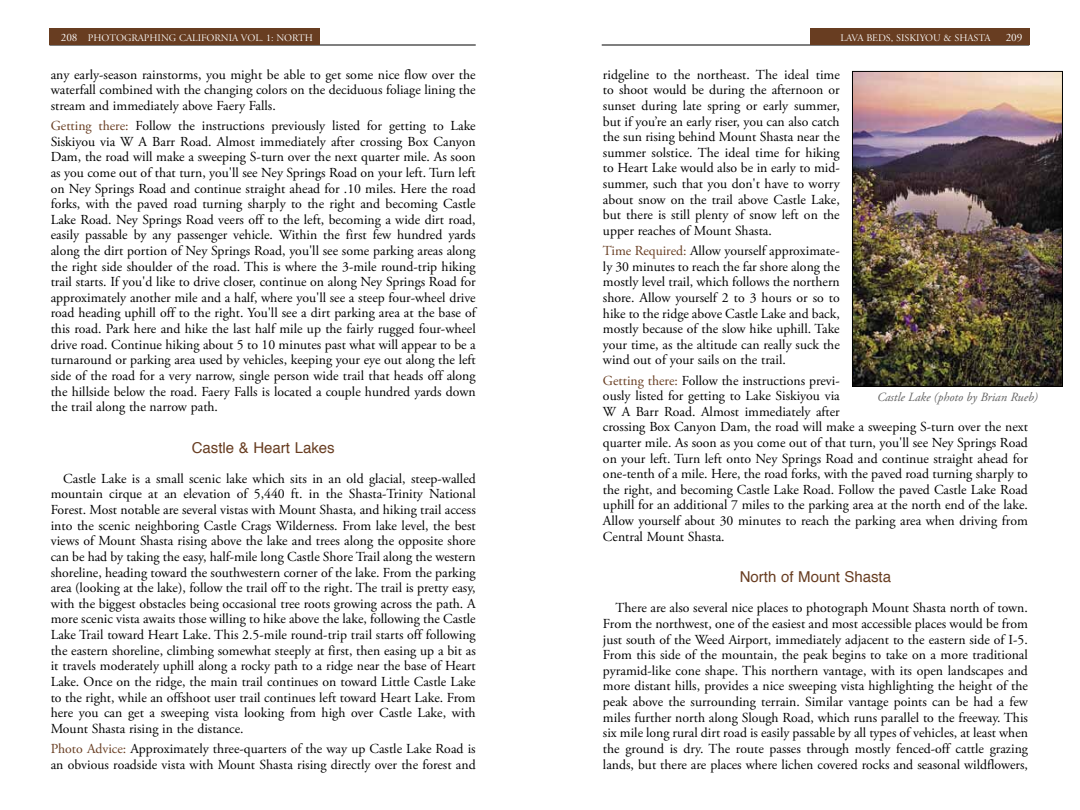
<style>
.page{position:relative;width:1080px;height:810px;background:#fff}
.page>*{position:absolute;margin:0;border:0;box-sizing:border-box;transform-origin:0 0}
.t1{font:15px "Helvetica";color:#683d21}
.t2{font:13.75px/15.6px "Adobe Garamond Pro";color:#000;text-align:justify}
.t3{font:italic 12.5px "Adobe Garamond Pro";color:#636363}
.t4{font:10px "Adobe Garamond Titling";color:#fff}
.s1{font-size:11.25px}
.s2{color:#683d21}
</style>
<div class="page">
<hr style="left:49px;top:45px;width:427px;height:1px;background:#000">
<hr style="left:602px;top:45px;width:427px;height:1px;background:#000">
<div style="left:810px;top:29px;width:219px;height:16px;background:#683d21"></div>
<div style="left:49px;top:29px;width:271px;height:16px;background:#683d21"></div>
<img style="left:854px;top:73px;width:207px;height:312px">
<div style="left:852px;top:71px;width:211px;height:316px;border:1px solid #000"></div>
<p class="t4" style="left:61px;top:32px;width:254px"><span class="s1">208</span> PHOTOGRAPHING CALIFORNIA VOL. 1: NORTH</p>
<p class="t4" style="left:841px;top:32px;width:184px">LAVA BEDS, SISKIYOU &amp; SHASTA <span class="s1">209</span></p>
<p class="t2" style="left:603px;top:67px;width:238px">ridgeline to the northeast. The ideal time to shoot would be during the afternoon or sunset during late spring or early summer, but if you’re an early riser, you can also catch the sun rising behind Mount Shasta near the summer solstice. The ideal time for hiking to Heart Lake would also be in early to mid&shy;summer, such that you don't have to worry about snow on the trail above Castle Lake, but there is still plenty of snow left on the upper reaches of Mount Shasta.</p>
<p class="t2" style="left:603px;top:243px;width:238px"><span class="s2">Time Required:</span> Allow yourself approximate&shy;ly 30 minutes to reach the far shore along the mostly level trail, which follows the northern shore. Allow yourself 2 to 3 hours or so to hike to the ridge above Castle Lake and back, mostly because of the slow hike uphill. Take your time, as the altitude can really suck the wind out of your sails on the trail.</p>
<p class="t2" style="left:603px;top:373px;width:427px;text-align:left"><span class="s2">Getting there:</span> Follow the instructions previ-<br>ously listed for getting to Lake Siskiyou via<br>W A Barr Road. Almost immediately after<br>crossing Box Canyon Dam, the road will make a sweeping S-turn over the next quarter mile. As soon as you come out of that turn, you'll see Ney Springs Road on your left. Turn left onto Ney Springs Road and continue straight ahead for one-tenth of a mile. Here, the road forks, with the paved road turning sharply to the right, and becoming Castle Lake Road. Follow the paved Castle Lake Road uphill for an additional 7 miles to the parking area at the north end of the lake.<br>Allow yourself about 30 minutes to reach the parking area when driving from Central Mount Shasta.</p>
<p class="t1" style="left:740px;top:566px;width:153px">North of Mount Shasta</p>
<p class="t2" style="left:603px;top:601px;width:427px;text-indent:13px">There are also several nice places to photograph Mount Shasta north of town.<br>From the northwest, one of the easiest and most accessible places would be from just south of the Weed Airport, immediately adjacent to the eastern side of I-5.<br>From this side of the mountain, the peak begins to take on a more traditional pyramid-like cone shape. This northern vantage, with its open landscapes and more distant hills, provides a nice sweeping vista highlighting the height of the peak above the surrounding terrain. Similar vantage points can be had a few miles further north along Slough Road, which runs parallel to the freeway. This six mile long rural dirt road is easily passable by all types of vehicles, at least when the ground is dry. The route passes through mostly fenced-off cattle grazing lands, but there are places where lichen covered rocks and seasonal wildflowers,</p>
<p class="t2" style="left:51px;top:67px;width:426px">any early-season rainstorms, you might be able to get some nice flow over the waterfall combined with the changing colors on the deciduous foliage lining the stream and immediately above Faery Falls.</p>
<p class="t2" style="left:51px;top:118px;width:427px"><span class="s2">Getting there:</span> Follow the instructions previously listed for getting to Lake Siskiyou via W A Barr Road. Almost immediately after crossing Box Canyon Dam, the road will make a sweeping S-turn over the next quarter mile. As soon as you come out of that turn, you'll see Ney Springs Road on your left. Turn left on Ney Springs Road and continue straight ahead for .10 miles. Here the road forks, with the paved road turning sharply to the right and becoming Castle Lake Road. Ney Springs Road veers off to the left, becoming a wide dirt road, easily passable by any passenger vehicle. Within the first few hundred yards along the dirt portion of Ney Springs Road, you'll see some parking areas along the right side shoulder of the road. This is where the 3-mile round-trip hiking trail starts. If you'd like to drive closer, continue on along Ney Springs Road for approximately another mile and a half, where you'll see a steep four-wheel drive road heading uphill off to the right. You'll see a dirt parking area at the base of this road. Park here and hike the last half mile up the fairly rugged four-wheel drive road. Continue hiking about 5 to 10 minutes past what will appear to be a turnaround or parking area used by vehicles, keeping your eye out along the left side of the road for a very narrow, single person wide trail that heads off along the hillside below the road. Faery Falls is located a couple hundred yards down the trail along the narrow path.</p>
<p class="t1" style="left:192px;top:436px;width:144px">Castle &amp; Heart Lakes</p>
<p class="t2" style="left:51px;top:471px;width:427px;text-indent:13px">Castle Lake is a small scenic lake which sits in an old glacial, steep-walled mountain cirque at an elevation of 5,440 ft. in the Shasta-Trinity National Forest. Most notable are several vistas with Mount Shasta, and hiking trail access into the scenic neighboring Castle Crags Wilderness. From lake level, the best views of Mount Shasta rising above the lake and trees along the opposite shore can be had by taking the easy, half-mile long Castle Shore Trail along the western shoreline, heading toward the southwestern corner of the lake. From the parking area (looking at the lake), follow the trail off to the right. The trail is pretty easy, with the biggest obstacles being occasional tree roots growing across the path. A more scenic vista awaits those willing to hike above the lake, following the Castle Lake Trail toward Heart Lake. This 2.5-mile round-trip trail starts off following the eastern shoreline, climbing somewhat steeply at first, then easing up a bit as it travels moderately uphill along a rocky path to a ridge near the base of Heart Lake. Once on the ridge, the main trail continues on toward Little Castle Lake to the right, while an offshoot user trail continues left toward Heart Lake. From here you can get a sweeping vista looking from high over Castle Lake, with Mount Shasta rising in the distance.</p>
<p class="t2" style="left:51px;top:741px;width:426px"><span class="s2">Photo Advice:</span> Approximately three-quarters of the way up Castle Lake Road is an obvious roadside vista with Mount Shasta rising directly over the forest and</p>
<p class="t3" style="left:877px;top:390px;width:162px">Castle Lake (photo by Brian Rueb)</p>
</div>
